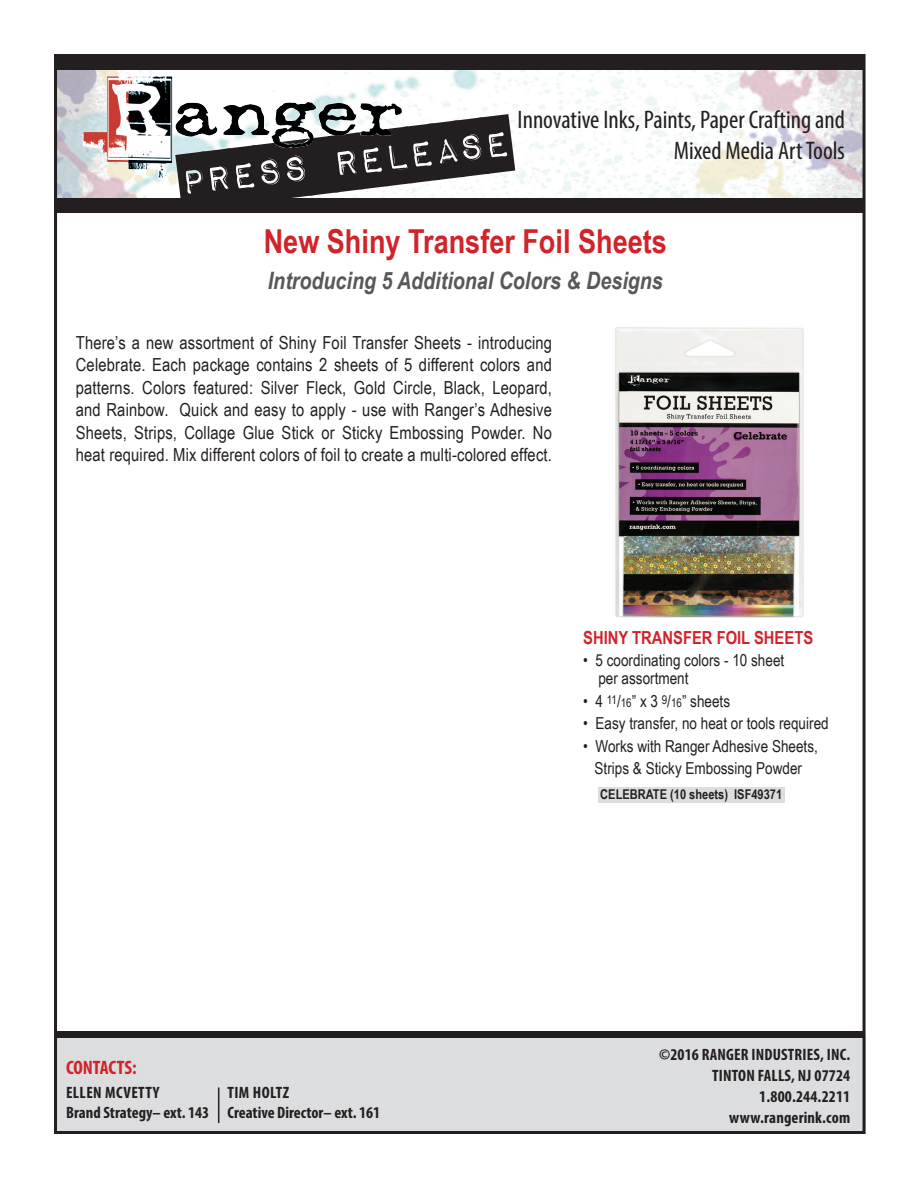
<style>
.page{position:relative;width:918px;height:1188px;background:#fff}
.page>*{position:absolute;margin:0;border:0;box-sizing:border-box;transform-origin:0 0}
.t1{font:46.5px "Impact Label";color:#231f20}
.t2{font:700 33px "Arial Narrow";color:#d1232a}
.t3{font:condensed 25.5px/30.6px "Myriad Pro";color:#231f20;text-align:right}
.t4{font:italic 700 24px "Arial Narrow";color:#57585a}
.t5{font:700 condensed 19.5px "Myriad Pro";letter-spacing:-.005em;color:#d1232a}
.t6{font:18px/22.5px "Arial Narrow";letter-spacing:.01em;color:#231f20;text-align:justify}
.t7{font:700 18px "Arial Narrow";color:#d1232a}
.t8{font:16.5px/22.5px "Arial Narrow";color:#231f20;text-align:center}
.t9{font:700 condensed 16.5px "Myriad Pro";letter-spacing:.01em;color:#231f20}
.t10{font:700 13.5px "Arial Narrow";color:#231f20}
.s1{font-size:12px}
</style>
<div class="page">
<div style="left:55px;top:1036px;width:811px;height:98px;background:#dcdddf"></div>
<img style="left:58px;top:70px;width:804px;height:128px">
<div style="left:54px;top:55px;width:809px;height:15px;background:#231f20"></div>
<div style="left:54px;top:198px;width:809px;height:15px;background:#231f20"></div>
<img style="left:82px;top:76px;width:235px;height:103px">
<div style="left:55px;top:1031px;width:809px;height:7px;background:#231f20"></div>
<div style="left:598px;top:787px;width:186px;height:15px;background:#dcdddf"></div>
<img style="left:615px;top:327px;width:189px;height:291px">
<hr style="left:218px;top:1087px;width:1px;height:36px;background:#231f20">
<p class="t1" style="left:177px;top:155px;width:335px;rotate:-7deg">PRESS RELEASE</p>
<p class="t3" style="left:518px;top:104px;width:329px">Innovative Inks, Paints, Paper Crafting and<br>Mixed Media Art Tools</p>
<p class="t2" style="left:264px;top:216px;width:405px">New Shiny Transfer Foil Sheets</p>
<p class="t4" style="left:268px;top:262px;width:396px">Introducing 5 Additional Colors &amp; Designs</p>
<p class="t6" style="left:76px;top:330px;width:478px">There’s a new assortment of Shiny Foil Transfer Sheets - introducing Celebrate. Each package contains 2 sheets of 5 different colors and patterns. Colors featured: Silver Fleck, Gold Circle, Black, Leopard, and Rainbow. Quick and easy to apply - use with Ranger’s Adhesive Sheets, Strips, Collage Glue Stick or Sticky Embossing Powder. No heat required. Mix different colors of foil to create a multi-colored effect.</p>
<p class="t7" style="left:583px;top:624px;width:231px">SHINY TRANSFER FOIL SHEETS</p>
<p class="t8" style="left:583px;top:649px;width:203px">• 5 coordinating colors - 10 sheet</p>
<p class="t8" style="left:598px;top:667px;width:92px">per assortment</p>
<p class="t8" style="left:583px;top:689px;width:148px">• 4 <sup>11</sup>/<span class="s1">16</span>” x 3 <sup>9</sup>/<span class="s1">16</span>” sheets</p>
<p class="t8" style="left:583px;top:712px;width:247px">• Easy transfer, no heat or tools required</p>
<p class="t8" style="left:583px;top:734px;width:236px">• Works with Ranger Adhesive Sheets,<br>Strips &amp; Sticky Embossing Powder</p>
<p class="t10" style="left:600px;top:784px;width:183px">CELEBRATE (10 sheets) ISF49371</p>
<p class="t5" style="left:66px;top:1056px;width:72px">CONTACTS:</p>
<p class="t9" style="left:66px;top:1082px;width:95px">ELLEN MCVETTY</p>
<p class="t9" style="left:66px;top:1102px;width:145px">Brand Strategy– ext. 143</p>
<p class="t9" style="left:228px;top:1082px;width:63px">TIM HOLTZ</p>
<p class="t9" style="left:228px;top:1102px;width:154px">Creative Director– ext. 161</p>
<p class="t9" style="left:659px;top:1044px;width:193px">©2016 RANGER INDUSTRIES, INC.</p>
<p class="t9" style="left:712px;top:1065px;width:140px">TINTON FALLS, NJ 07724</p>
<p class="t9" style="left:759px;top:1086px;width:92px">1.800.244.2211</p>
<p class="t9" style="left:729px;top:1107px;width:123px">www.rangerink.com</p>
</div>
